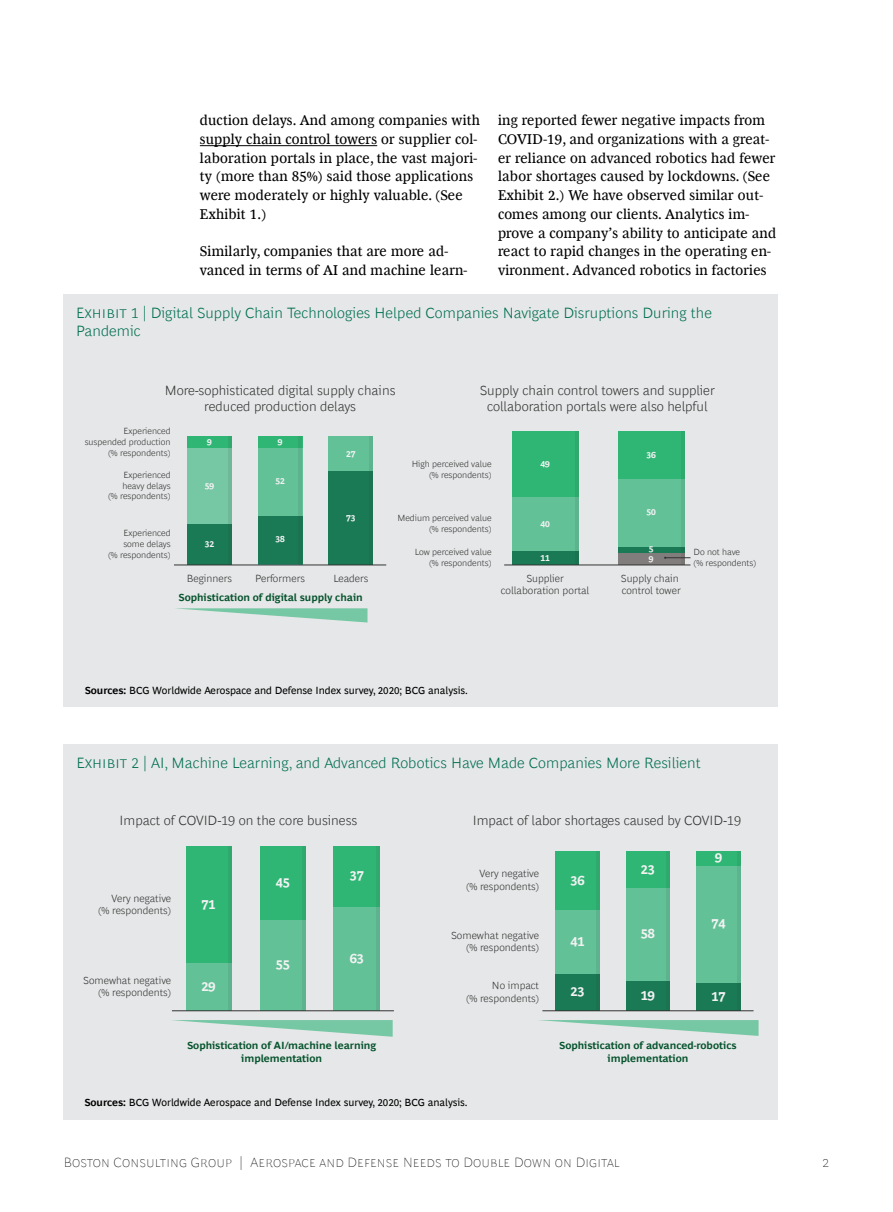
<style>
.page{position:relative;width:893px;height:1212px;background:#fff}
.page>*{position:absolute;margin:0;border:0;box-sizing:border-box;transform-origin:0 0}
.t1{font:300 15px/18.8px "Henderson BCG Sans";letter-spacing:.005em;color:#006f51}
.t2{font:14.25px/18.8px "Henderson BCG Serif";letter-spacing:.015em;color:#000}
.t3{font:300 13.5px/16.2px "Henderson BCG Sans";color:#333;text-align:center}
.t4{font:100 13.5px "Henderson BCG Sans";letter-spacing:.01em;color:#000}
.t5{font:700 13.5px "Henderson BCG Sans";color:#f2f2f3}
.t6{font:300 10.5px/12.6px "Henderson BCG Sans";color:#333;text-align:right}
.t7{font:10.5px "Henderson BCG Sans";color:#000}
.t8{font:700 10.5px/12.6px "Henderson BCG Sans";color:#05532d;text-align:center}
.t9{font:300 9px/10.8px "Henderson BCG Sans";color:#333;text-align:right}
.t10{font:700 9px/9.4px "Henderson BCG Sans";color:#f2f2f3}
.s1{font-weight:700}
</style>
<div class="page">
<hr style="left:200px;top:145px;width:177px;height:1px;background:#000">
<div style="left:63px;top:294px;width:715px;height:412px;background:#e6e7e8"></div>
<hr style="left:258px;top:563px;width:44px;height:2px;background:#3cad92">
<div style="left:329px;top:471px;width:44px;height:94px;background:#1a7a56"></div>
<div style="left:187px;top:524px;width:44px;height:41px;background:#1a7a56"></div>
<div style="left:258px;top:515px;width:44px;height:48px;background:#1a7a56"></div>
<div style="left:329px;top:436px;width:44px;height:35px;background:#62c197"></div>
<div style="left:187px;top:448px;width:44px;height:76px;background:#76c7a4"></div>
<div style="left:258px;top:448px;width:44px;height:67px;background:#62c197"></div>
<div style="left:187px;top:436px;width:44px;height:12px;background:#2fb674"></div>
<div style="left:258px;top:436px;width:44px;height:12px;background:#2fb674"></div>
<div style="left:512px;top:550px;width:66px;height:15px;background:#1a7a56"></div>
<div style="left:512px;top:497px;width:66px;height:53px;background:#62c197"></div>
<div style="left:512px;top:431px;width:66px;height:66px;background:#2fb674"></div>
<div style="left:618px;top:553px;width:66px;height:12px;background:#817d7c"></div>
<div style="left:618px;top:546px;width:66px;height:7px;background:#1a7a56"></div>
<div style="left:618px;top:479px;width:66px;height:67px;background:#62c197"></div>
<div style="left:618px;top:431px;width:66px;height:48px;background:#2fb674"></div>
<svg style="left:175px;top:608px;width:192px;height:14px"></svg>
<hr style="left:228px;top:436px;width:3px;height:129px;background:#333">
<hr style="left:299px;top:436px;width:3px;height:129px;background:#333">
<svg style="left:369px;top:436px;width:4px;height:129px"></svg>
<hr style="left:575px;top:431px;width:3px;height:134px;background:#333">
<hr style="left:681px;top:431px;width:3px;height:134px;background:#333">
<hr style="left:174px;top:565px;width:212px;height:1px;background:#333">
<hr style="left:504px;top:565px;width:186px;height:1px;background:#333">
<svg style="left:664px;top:557px;width:26px;height:2px"></svg>
<div style="left:64px;top:744px;width:714px;height:375px;background:#e6e7e8"></div>
<div style="left:333px;top:906px;width:47px;height:105px;background:#62c197"></div>
<div style="left:260px;top:920px;width:46px;height:91px;background:#62c197"></div>
<div style="left:186px;top:963px;width:46px;height:48px;background:#62c197"></div>
<div style="left:333px;top:846px;width:47px;height:60px;background:#2fb674"></div>
<div style="left:260px;top:846px;width:46px;height:74px;background:#2fb674"></div>
<div style="left:186px;top:846px;width:46px;height:117px;background:#2fb674"></div>
<svg style="left:172px;top:1020px;width:221px;height:17px"></svg>
<div style="left:696px;top:983px;width:45px;height:28px;background:#1a7a56"></div>
<div style="left:626px;top:981px;width:44px;height:30px;background:#1a7a56"></div>
<div style="left:555px;top:974px;width:45px;height:37px;background:#1a7a56"></div>
<div style="left:696px;top:865px;width:45px;height:118px;background:#62c197"></div>
<div style="left:626px;top:888px;width:44px;height:93px;background:#62c197"></div>
<div style="left:555px;top:910px;width:45px;height:64px;background:#62c197"></div>
<div style="left:696px;top:851px;width:45px;height:14px;background:#2fb674"></div>
<div style="left:626px;top:851px;width:44px;height:37px;background:#2fb674"></div>
<div style="left:555px;top:851px;width:45px;height:59px;background:#2fb674"></div>
<svg style="left:539px;top:1020px;width:220px;height:16px"></svg>
<svg style="left:228px;top:846px;width:4px;height:164px"></svg>
<svg style="left:302px;top:846px;width:4px;height:164px"></svg>
<hr style="left:377px;top:846px;width:3px;height:165px;background:#333">
<svg style="left:596px;top:851px;width:4px;height:123px"></svg>
<svg style="left:666px;top:851px;width:4px;height:130px"></svg>
<svg style="left:737px;top:851px;width:4px;height:132px"></svg>
<hr style="left:542px;top:1010px;width:211px;height:1px;background:#333">
<hr style="left:172px;top:1010px;width:222px;height:1px;background:#333">
<p class="t2" style="left:200px;top:110px;width:282px">duction delays. And among companies with supply chain control towers or supplier col&shy;laboration portals in place, the vast majori&shy;ty (more than 85%) said those applications were moderately or highly valuable. (See Exhibit 1.)</p>
<p class="t2" style="left:200px;top:241px;width:269px">Similarly, companies that are more ad&shy;vanced in terms of AI and machine learn-</p>
<p class="t2" style="left:498px;top:110px;width:280px">ing reported fewer negative impacts from COVID-19, and organizations with a great&shy;er reliance on advanced robotics had fewer labor shortages caused by lockdowns. (See Exhibit 2.) We have observed similar out&shy;comes among our clients. Analytics im&shy;prove a company’s ability to anticipate and react to rapid changes in the operating en&shy;vironment. Advanced robotics in factories</p>
<p class="t1" style="left:76px;top:302px;width:637px">Exhibit 1 | Digital Supply Chain Technologies Helped Companies Navigate Disruptions During the<br>Pandemic</p>
<p class="t3" style="left:165px;top:381px;width:232px">More-sophisticated digital supply chains reduced production delays</p>
<p class="t9" style="left:85px;top:425px;width:87px">Experienced suspended production (% respondents)</p>
<p class="t9" style="left:108px;top:469px;width:64px">Experienced heavy delays<br>(% respondents)</p>
<p class="t10" style="left:207px;top:436px;width:6px">9</p>
<p class="t10" style="left:205px;top:480px;width:11px">59</p>
<p class="t10" style="left:278px;top:436px;width:6px">9</p>
<p class="t10" style="left:275px;top:476px;width:11px">52</p>
<p class="t10" style="left:346px;top:448px;width:11px">27</p>
<p class="t3" style="left:480px;top:381px;width:237px">Supply chain control towers and supplier collaboration portals were also helpful</p>
<p class="t9" style="left:412px;top:458px;width:82px">High perceived value (% respondents)</p>
<p class="t10" style="left:540px;top:458px;width:11px">49</p>
<p class="t10" style="left:646px;top:449px;width:11px">36</p>
<p class="t9" style="left:108px;top:527px;width:64px">Experienced some delays<br>(% respondents)</p>
<p class="t10" style="left:205px;top:539px;width:11px">32</p>
<p class="t6" style="left:187px;top:571px;width:47px">Beginners</p>
<p class="t10" style="left:275px;top:533px;width:11px">38</p>
<p class="t6" style="left:255px;top:571px;width:51px">Performers</p>
<p class="t10" style="left:346px;top:512px;width:11px">73</p>
<p class="t6" style="left:333px;top:571px;width:37px">Leaders</p>
<p class="t8" style="left:179px;top:590px;width:186px">Sophistication of digital supply chain</p>
<p class="t10" style="left:646px;top:507px;width:11px">50</p>
<p class="t10" style="left:649px;top:544px;width:6px">5<br>9</p>
<p class="t6" style="left:621px;top:571px;width:61px;text-align:left">Supply chain control tower</p>
<p class="t9" style="left:397px;top:512px;width:96px">Medium perceived value (% respondents)</p>
<p class="t9" style="left:415px;top:546px;width:78px">Low perceived value (% respondents)</p>
<p class="t9" style="left:694px;top:546px;width:64px;text-align:left">Do not have<br>(% respondents)</p>
<p class="t10" style="left:540px;top:518px;width:11px">40</p>
<p class="t10" style="left:540px;top:552px;width:11px">11</p>
<p class="t6" style="left:501px;top:571px;width:90px;text-align:center">Supplier collaboration portal</p>
<p class="t7" style="left:85px;top:682px;width:385px"><span class="s1">Sources:</span> BCG Worldwide Aerospace and Defense Index survey, 2020; BCG analysis.</p>
<p class="t1" style="left:77px;top:752px;width:626px">Exhibit 2 | AI, Machine Learning, and Advanced Robotics Have Made Companies More Resilient</p>
<p class="t3" style="left:120px;top:812px;width:239px">Impact of COVID-19 on the core business</p>
<p class="t6" style="left:98px;top:891px;width:75px">Very negative (% respondents)</p>
<p class="t5" style="left:202px;top:894px;width:16px">71</p>
<p class="t6" style="left:83px;top:973px;width:90px">Somewhat negative (% respondents)</p>
<p class="t5" style="left:202px;top:976px;width:16px">29</p>
<p class="t5" style="left:276px;top:872px;width:16px">45</p>
<p class="t5" style="left:276px;top:955px;width:16px">55</p>
<p class="t5" style="left:350px;top:866px;width:16px">37</p>
<p class="t5" style="left:350px;top:948px;width:16px">63</p>
<p class="t3" style="left:473px;top:812px;width:270px">Impact of labor shortages caused by COVID-19</p>
<p class="t6" style="left:466px;top:866px;width:75px">Very negative (% respondents)</p>
<p class="t6" style="left:451px;top:928px;width:90px">Somewhat negative (% respondents)</p>
<p class="t6" style="left:466px;top:978px;width:75px">No impact<br>(% respondents)</p>
<p class="t5" style="left:570px;top:870px;width:16px">36</p>
<p class="t5" style="left:570px;top:931px;width:16px">41</p>
<p class="t5" style="left:570px;top:982px;width:16px">23</p>
<p class="t5" style="left:641px;top:859px;width:16px">23</p>
<p class="t5" style="left:641px;top:924px;width:16px">58</p>
<p class="t5" style="left:715px;top:848px;width:9px">9</p>
<p class="t5" style="left:711px;top:914px;width:16px">74</p>
<p class="t5" style="left:641px;top:985px;width:16px">19</p>
<p class="t5" style="left:711px;top:986px;width:16px">17</p>
<p class="t8" style="left:187px;top:1039px;width:191px">Sophistication of AI/machine learning implementation</p>
<p class="t8" style="left:559px;top:1039px;width:179px">Sophistication of advanced-robotics implementation</p>
<p class="t7" style="left:84px;top:1095px;width:385px"><span class="s1">Sources:</span> BCG Worldwide Aerospace and Defense Index survey, 2020; BCG analysis.</p>
<p class="t4" style="left:64px;top:1152px;width:557px">Boston Consulting Group | Aerospace and Defense Needs to Double Down on Digital</p>
<p class="t4" style="left:822px;top:1152px;width:9px">2</p>
</div>
